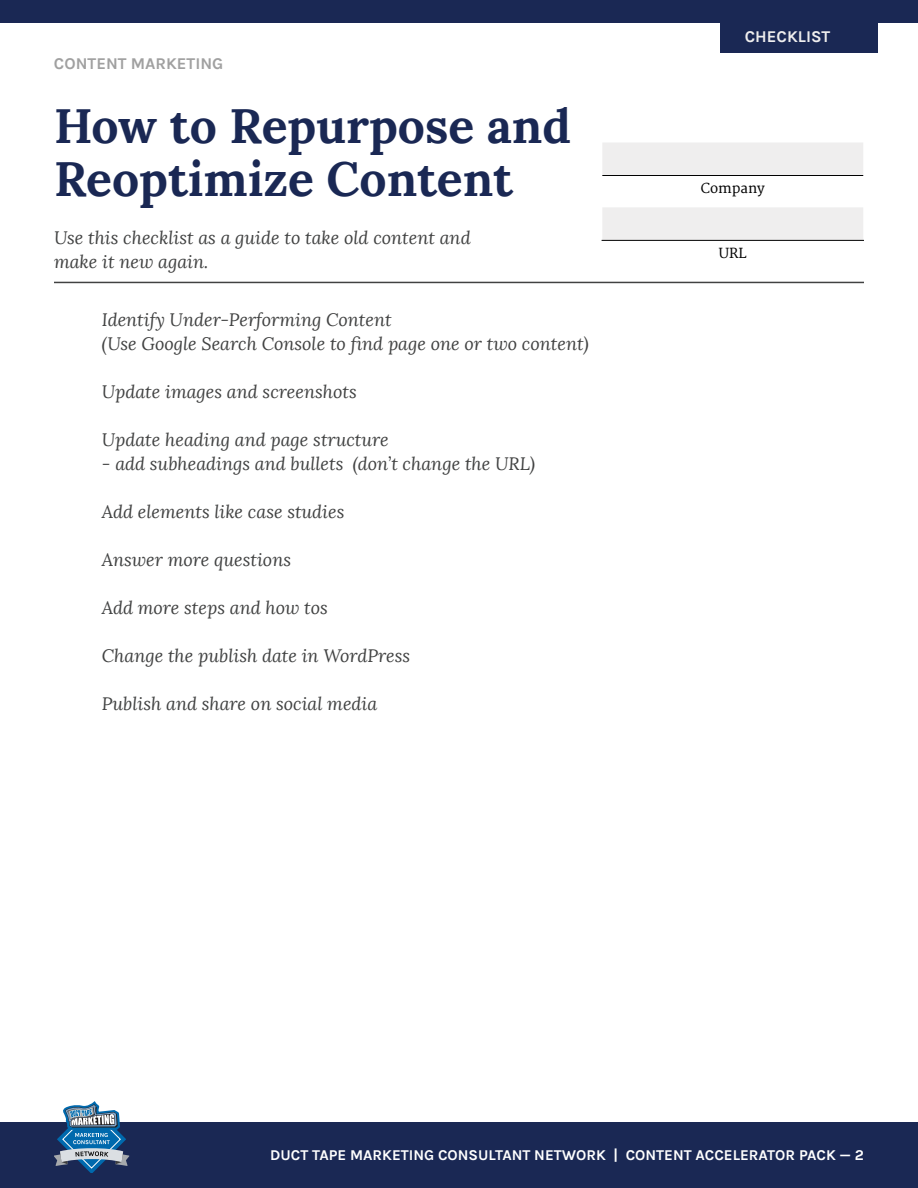
<style>
.page{position:relative;width:918px;height:1188px;background:#fff}
.page>*{position:absolute;margin:0;border:0;box-sizing:border-box;transform-origin:0 0}
.t1{font:700 48px/52.5px "Lora";color:#1a2854}
.t2{font:italic 18px/24px "Lora";color:#414242}
.t3{font:700 16.5px "Karla";color:#a0a0a0}
.t4{font:700 16.5px "Karla";color:#efeeee}
.t5{font:700 15px "Karla";color:#fff}
.t6{font:13.5px "Merriweather";color:#000}
</style>
<div class="page">
<div style="left:0;top:1122px;width:918px;height:66px;background:#1a2854"></div>
<svg style="left:54px;top:1101px;width:75px;height:71px"></svg>
<div style="left:0;top:0;width:918px;height:23px;background:#1a2854"></div>
<div style="left:720px;top:12px;width:158px;height:41px;background:#1a2854"></div>
<svg style="left:602px;top:143px;width:261px;height:97px"></svg>
<hr style="left:602px;top:175px;width:261px;height:1px;background:#000">
<hr style="left:602px;top:240px;width:262px;height:1px;background:#000">
<hr style="left:54px;top:282px;width:810px;height:1px;background:#414242">
<p class="t3" style="left:54px;top:54px;width:171px">CONTENT MARKETING</p>
<h1 class="t1" style="left:54px;top:100px;width:519px">How to Repurpose and<br>Reoptimize Content</h1>
<p class="t2" style="left:54px;top:226px;width:418px">Use this checklist as a guide to take old content and make it new again.</p>
<p class="t2" style="left:102px;top:308px;width:488px">Identify Under-Performing Content<br>(Use Google Search Console to find page one or two content)</p>
<p class="t2" style="left:102px;top:380px;width:256px">Update images and screenshots</p>
<p class="t2" style="left:102px;top:428px;width:288px">Update heading and page structure</p>
<p class="t2" style="left:102px;top:452px;width:435px">- add subheadings and bullets (don’t change the URL)</p>
<p class="t2" style="left:102px;top:500px;width:244px">Add elements like case studies</p>
<p class="t2" style="left:102px;top:548px;width:191px">Answer more questions</p>
<p class="t2" style="left:102px;top:596px;width:228px">Add more steps and how tos</p>
<p class="t2" style="left:102px;top:644px;width:310px">Change the publish date in WordPress</p>
<p class="t2" style="left:102px;top:692px;width:277px">Publish and share on social media</p>
<p class="t4" style="left:745px;top:27px;width:87px">CHECKLIST</p>
<p class="t6" style="left:701px;top:180px;width:66px">Company</p>
<p class="t6" style="left:719px;top:245px;width:29px">URL</p>
<p class="t5" style="left:270px;top:1146px;width:595px">DUCT TAPE MARKETING CONSULTANT NETWORK | CONTENT ACCELERATOR PACK — 2</p>
</div>
